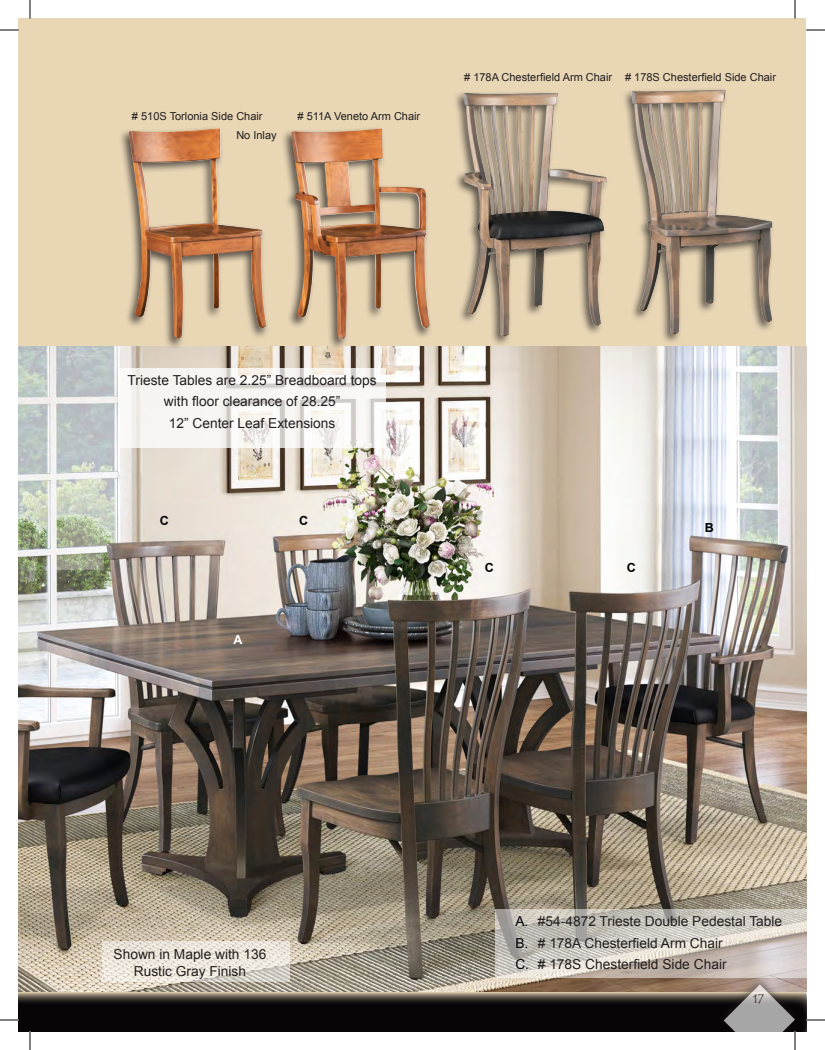
<style>
.page{position:relative;width:825px;height:1050px;background:#fff}
.page>*{position:absolute;margin:0;border:0;box-sizing:border-box;transform-origin:0 0}
.t1{font:13.75px/21.2px "Arial";color:#231f20;text-align:center}
.t2{font:700 12.5px "Arial";color:#000}
.t3{font:12.5px "Tempus Sans ITC";color:#231f20}
.t4{font:700 12.5px "Arial";color:#fff}
.t5{font:11px "Arial";color:#231f20}
.s1{color:#000001}
</style>
<div class="page">
<div style="left:19px;top:19px;width:787px;height:1012px;background:#e8d6b5"></div>
<img style="left:19px;top:347px;width:787px;height:645px">
<svg style="left:495px;top:909px;width:311px;height:68px;background:#cbc5bd"></svg>
<svg style="left:102px;top:941px;width:187px;height:41px;background:#e7e1d8"></svg>
<svg style="left:19px;top:992px;width:787px;height:39px;background:#221d1b"></svg>
<div style="left:718px;top:976px;width:83px;height:55px;background:#231f20;opacity:.75"></div>
<div style="left:453px;top:90px;width:156px;height:257px;background:#231f20;opacity:.72"></div>
<img style="left:461px;top:90px;width:148px;height:252px">
<img style="left:625px;top:89px;width:148px;height:250px">
<div style="left:281px;top:126px;width:152px;height:224px;background:#231f20;opacity:.72"></div>
<img style="left:291px;top:128px;width:139px;height:211px">
<div style="left:119px;top:126px;width:151px;height:224px;background:#231f20;opacity:.72"></div>
<img style="left:129px;top:128px;width:138px;height:211px">
<svg style="left:119px;top:369px;width:267px;height:79px;background:#f3f0ed"></svg>
<svg style="left:0;top:29px;width:19px;height:2px"></svg>
<svg style="left:806px;top:29px;width:19px;height:2px"></svg>
<svg style="left:0;top:1019px;width:19px;height:2px"></svg>
<svg style="left:806px;top:1019px;width:19px;height:2px"></svg>
<svg style="left:29px;top:0;width:2px;height:19px"></svg>
<svg style="left:29px;top:1031px;width:2px;height:19px"></svg>
<svg style="left:794px;top:0;width:2px;height:19px"></svg>
<svg style="left:724px;top:984px;width:72px;height:66px"></svg>
<p class="t5" style="left:132px;top:109px;width:132px"># 510S Torlonia Side Chair</p>
<p class="t5" style="left:298px;top:109px;width:124px"># 511A Veneto Arm Chair</p>
<p class="t5" style="left:236px;top:128px;width:42px">No Inlay</p>
<p class="t5" style="left:464px;top:69px;width:313px"># 178A Chesterfield Arm Chair # 178S Chesterfield Side Chair</p>
<p class="t1" style="left:128px;top:370px;width:251px">Trieste Tables are 2.25” Breadboard tops with floor clearance of 28.25”<br>12” Center Leaf Extensions</p>
<p class="t2" style="left:160px;top:512px;width:11px">C</p>
<p class="t4" style="left:233px;top:631px;width:11px">A</p>
<p class="t2" style="left:299px;top:512px;width:11px">C</p>
<p class="t2" style="left:485px;top:559px;width:11px">C</p>
<p class="t2" style="left:627px;top:559px;width:11px">C</p>
<p class="t2" style="left:705px;top:520px;width:11px">B</p>
<p class="t1" style="left:114px;top:946px;width:154px;line-height:16.5px">Shown in Maple with 136<br>Rustic Gray Finish</p>
<p class="t1" style="left:515px;top:911px;width:268px;text-align:left"><span class="s1">A.</span> #54-4872 Trieste Double Pedestal Table<br><span class="s1">B.</span> # 178A Chesterfield Arm Chair<br><span class="s1">C.</span> # 178S Chesterfield Side Chair</p>
<p class="t3" style="left:753px;top:991px;width:13px">17</p>
</div>
